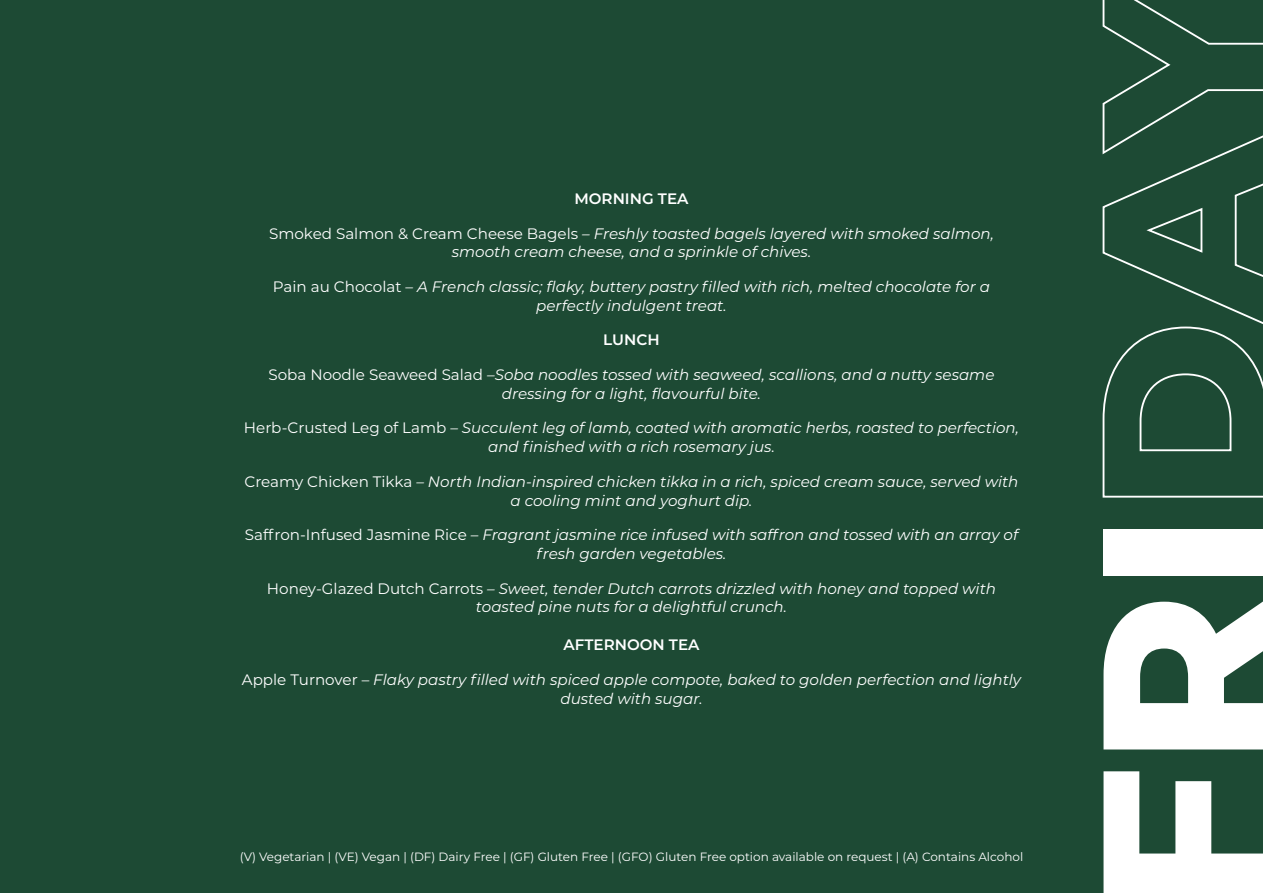
<style>
.page{position:relative;width:1263px;height:893px;background:#1d4a34}
.page>*{position:absolute;margin:0;border:0;box-sizing:border-box;transform-origin:0 0}
.t1{font:800 234.3px "Montserrat";color:#fff}
.t2{font:italic 15.15px/18.8px "Montserrat";color:#fff;text-align:center}
.t3{font:600 15.15px "Montserrat";color:#fff}
.t4{font:12px "Montserrat";color:#fff}
.s1{font-style:normal}
</style>
<div class="page">
<p class="t3" style="left:574px;top:188px;width:116px">MORNING TEA</p>
<p class="t2" style="left:269px;top:223px;width:726px"><span class="s1">Smoked Salmon &amp; Cream Cheese Bagels</span> – Freshly toasted bagels layered with smoked salmon, smooth cream cheese, and a sprinkle of chives.</p>
<p class="t2" style="left:273px;top:277px;width:719px"><span class="s1">Pain au Chocolat</span> – A French classic; flaky, buttery pastry filled with rich, melted chocolate for a perfectly indulgent treat.</p>
<p class="t3" style="left:603px;top:329px;width:58px">LUNCH</p>
<p class="t2" style="left:268px;top:365px;width:728px"><span class="s1">Soba Noodle Seaweed Salad</span> –Soba noodles tossed with seaweed, scallions, and a nutty sesame dressing for a light, flavourful bite.</p>
<p class="t2" style="left:244px;top:418px;width:777px"><span class="s1">Herb-Crusted Leg of Lamb</span> – Succulent leg of lamb, coated with aromatic herbs, roasted to perfection, and finished with a rich rosemary jus.</p>
<p class="t2" style="left:245px;top:472px;width:775px"><span class="s1">Creamy Chicken Tikka</span> – North Indian-inspired chicken tikka in a rich, spiced cream sauce, served with a cooling mint and yoghurt dip.</p>
<p class="t2" style="left:245px;top:525px;width:775px"><span class="s1">Saffron-Infused Jasmine Rice</span> – Fragrant jasmine rice infused with saffron and tossed with an array of fresh garden vegetables.</p>
<p class="t2" style="left:267px;top:578px;width:731px"><span class="s1">Honey-Glazed Dutch Carrots</span> – Sweet, tender Dutch carrots drizzled with honey and topped with toasted pine nuts for a delightful crunch.</p>
<p class="t3" style="left:563px;top:634px;width:138px">AFTERNOON TEA</p>
<p class="t2" style="left:242px;top:669px;width:781px"><span class="s1">Apple Turnover –</span> Flaky pastry filled with spiced apple compote, baked to golden perfection and lightly dusted with sugar.</p>
<p class="t4" style="left:240px;top:848px;width:785px">(V) Vegetarian | (VE) Vegan | (DF) Dairy Free | (GF) Gluten Free | (GFO) Gluten Free option available on request | (A) Contains Alcohol</p>
<h1 class="t1" style="left:1012px;top:916px;width:941px;rotate:-90deg">FRIDAY</h1>
</div>
